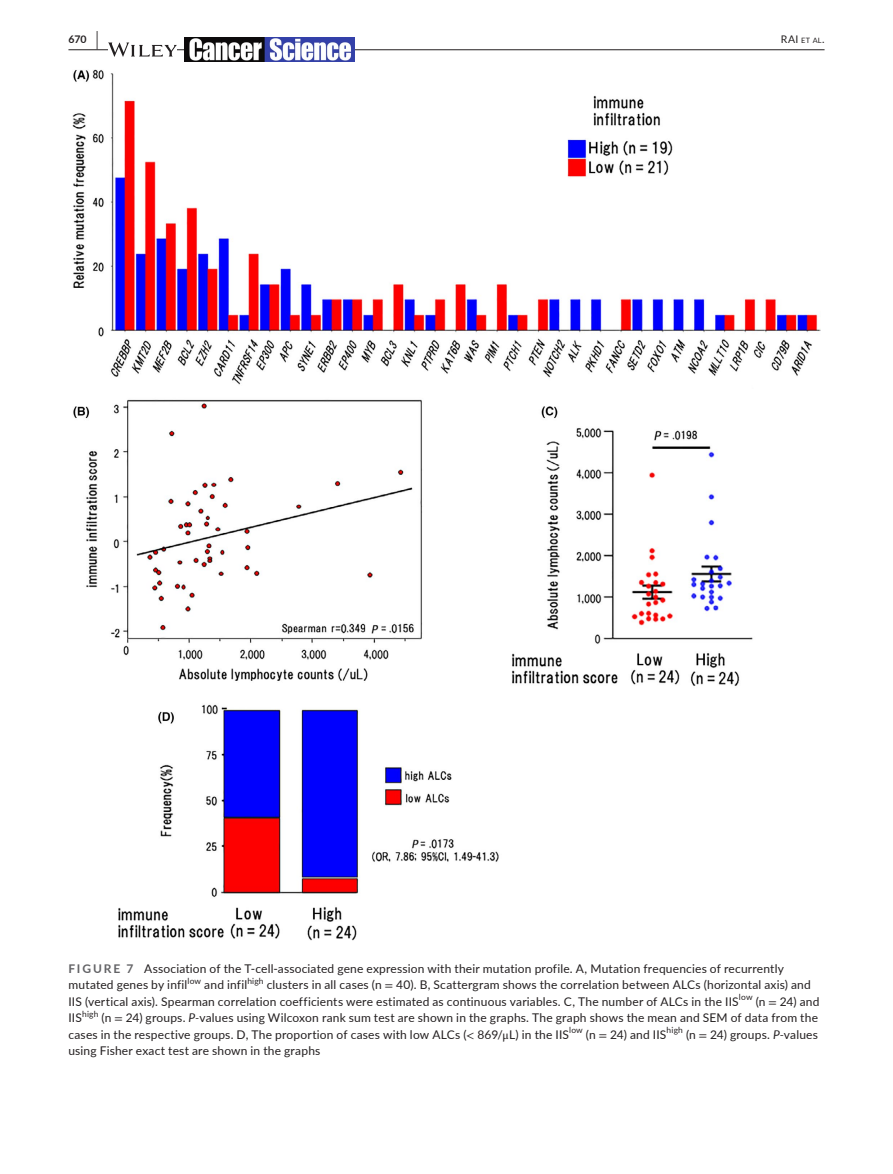
<style>
.page{position:relative;width:893px;height:1174px;background:#fff}
.page>*{position:absolute;margin:0;border:0;box-sizing:border-box;transform-origin:0 0}
.t1{font:12px/16.5px "Lato";letter-spacing:.015em;color:#231f20}
.t2{font:10.5px "Lato";color:#231f20}
.t3{font:700 10.5px "Lato";color:#231f20}
.t4{font:8.4px "Lato";letter-spacing:.02em;color:#231f20}
.s1{font-size:19.5px}
.s2{font-size:7.35px}
.s3{font-weight:700;color:#636366}
.s4{font-family:"STIX"}
.s5{font-style:italic}
</style>
<div class="page">
<hr style="left:68px;top:49px;width:756px;height:1px;background:#231f20">
<svg style="left:108px;top:42px;width:69px;height:15px"></svg>
<img style="left:185px;top:38px;width:170px;height:24px">
<img style="left:72px;top:69px;width:749px;height:871px">
<p class="t3" style="left:68px;top:31px;width:31px">670 <span class="s1">|</span></p>
<p class="t2" style="left:781px;top:31px;width:45px">RAI <span class="s2">et al</span>.</p>
<p class="t1" style="left:68px;top:959px;width:717px"><span class="s3">FIGURE 7</span> Association of the T-cell-associated gene expression with their mutation profile. A, Mutation frequencies of recurrently mutated genes by infil<sup>low</sup> and infil</p>
<p class="t4" style="left:247px;top:975px;width:18px">high</p>
<p class="t1" style="left:68px;top:976px;width:744px;text-indent:198px">clusters in all cases (n <span class="s4">=</span> 40). B, Scattergram shows the correlation between ALCs (horizontal axis) and<br>IIS (vertical axis). Spearman correlation coefficients were estimated as continuous variables. C, The number of ALCs in the IIS</p>
<p class="t4" style="left:739px;top:991px;width:15px">low</p>
<p class="t1" style="left:756px;top:992px;width:65px">(n <span class="s4">=</span> 24) and</p>
<p class="t1" style="left:68px;top:1009px;width:15px">IIS</p>
<p class="t4" style="left:82px;top:1008px;width:18px">high</p>
<p class="t1" style="left:68px;top:1009px;width:751px;text-indent:33px">(n <span class="s4">=</span> 24) groups. <span class="s5">P-</span>values using Wilcoxon rank sum test are shown in the graphs. The graph shows the mean and SEM of data from the cases in the respective groups. D, The proportion of cases with low ALCs (<span class="s4">&lt;</span> 869/<span class="s4">μ</span>L) in the IIS</p>
<p class="t4" style="left:569px;top:1024px;width:15px">low</p>
<p class="t1" style="left:586px;top:1025px;width:82px">(n <span class="s4">=</span> 24) and IIS</p>
<p class="t4" style="left:667px;top:1024px;width:18px">high</p>
<p class="t1" style="left:686px;top:1025px;width:134px">(n <span class="s4">=</span> 24) groups. <span class="s5">P-</span>values</p>
<p class="t1" style="left:68px;top:1042px;width:253px">using Fisher exact test are shown in the graphs</p>
</div>
